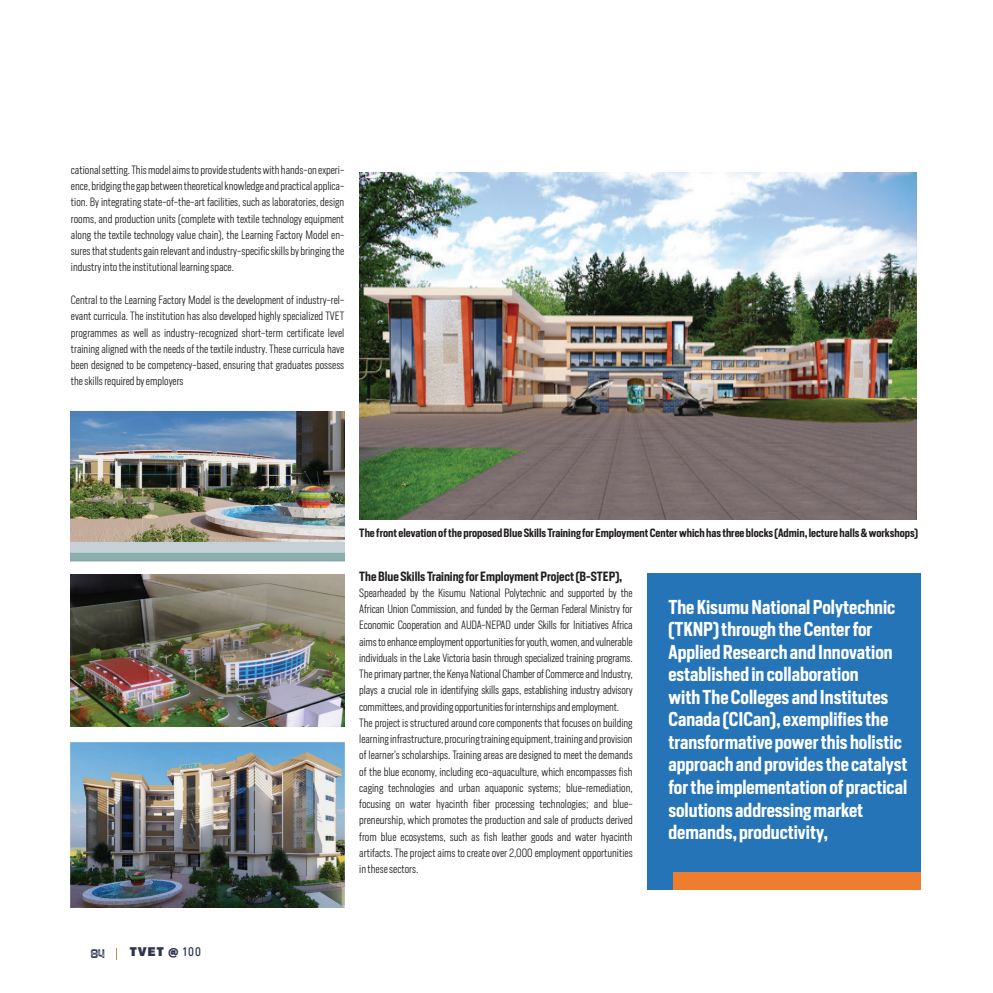
<style>
.page{position:relative;width:993px;height:993px;background:#fff}
.page>*{position:absolute;margin:0;border:0;box-sizing:border-box;transform-origin:0 0}
.t1{font:600 18.75px/22.5px "Heron Sans Cond";color:#fff}
.t2{font:600 12.5px "Heron Sans Cond";color:#231f20}
.t3{font:800 12.5px "Milligram Trial";color:#2d354e}
.t4{font:12.5px "NORTHDENROUGH Regular";color:#2d354e}
.t5{font:300 11.25px/16.2px "Heron Sans Cond";letter-spacing:-.005em;color:#231f20;text-align:justify}
.t6{font:600 11.25px "Heron Sans Cond";color:#231f20}
.s1{font-family:"Akrobat";font-weight:700}
</style>
<div class="page">
<div style="left:647px;top:573px;width:273px;height:316px;background:#2574b7"></div>
<img style="left:71px;top:411px;width:273px;height:151px">
<img style="left:71px;top:574px;width:273px;height:152px">
<img style="left:71px;top:742px;width:273px;height:164px">
<img style="left:359px;top:172px;width:557px;height:347px">
<div style="left:673px;top:872px;width:247px;height:17px;background:#ee7d2f"></div>
<p class="t5" style="left:71px;top:161px;width:275px">cational setting. This model aims to provide students with hands-on experi&shy;ence, bridging the gap between theoretical knowledge and practical applica&shy;tion. By integrating state-of-the-art facilities, such as laboratories, design rooms, and production units (complete with textile technology equipment along the textile technology value chain), the Learning Factory Model en&shy;sures that students gain relevant and industry-specific skills by bringing the industry into the institutional learning space.</p>
<p class="t5" style="left:71px;top:291px;width:275px">Central to the Learning Factory Model is the development of industry-rel&shy;evant curricula. The institution has also developed highly specialized TVET programmes as well as industry-recognized short-term certificate level training aligned with the needs of the textile industry. These curricula have been designed to be competency-based, ensuring that graduates possess the skills required by employers</p>
<p class="t4" style="left:91px;top:945px;width:15px">84</p>
<p class="t3" style="left:130px;top:942px;width:73px">TVET @ <span class="s1">100</span></p>
<p class="t6" style="left:359px;top:525px;width:560px">The front elevation of the proposed Blue Skills Training for Employment Center which has three blocks (Admin, lecture halls &amp; workshops)</p>
<p class="t2" style="left:359px;top:567px;width:264px">The Blue Skills Training for Employment Project (B-STEP),</p>
<p class="t5" style="left:359px;top:584px;width:275px;text-align:left">Spearheaded by the Kisumu National Polytechnic and supported by the African Union Commission, and funded by the German Federal Ministry for Economic Cooperation and AUDA-NEPAD under Skills for Initiatives Africa aims to enhance employment opportunities for youth, women, and vulnerable individuals in the Lake Victoria basin through specialized training programs.<br>The primary partner, the Kenya National Chamber of Commerce and Industry, plays a crucial role in identifying skills gaps, establishing industry advisory committees, and providing opportunities for internships and employment.<br>The project is structured around core components that focuses on building learning infrastructure, procuring training equipment, training and provision of learner’s scholarships. Training areas are designed to meet the demands of the blue economy, including eco-aquaculture, which encompasses fish caging technologies and urban aquaponic systems; blue-remediation, focusing on water hyacinth fiber processing technologies; and blue&shy;preneurship, which promotes the production and sale of products derived from blue ecosystems, such as fish leather goods and water hyacinth artifacts. The project aims to create over 2,000 employment opportunities in these sectors.</p>
<p class="t1" style="left:668px;top:595px;width:240px">The Kisumu National Polytechnic (TKNP) through the Center for<br>Applied Research and Innovation established in collaboration<br>with The Colleges and Institutes<br>Canada (CICan), exemplifies the transformative power this holistic approach and provides the catalyst for the implementation of practical solutions addressing market demands, productivity,</p>
</div>
